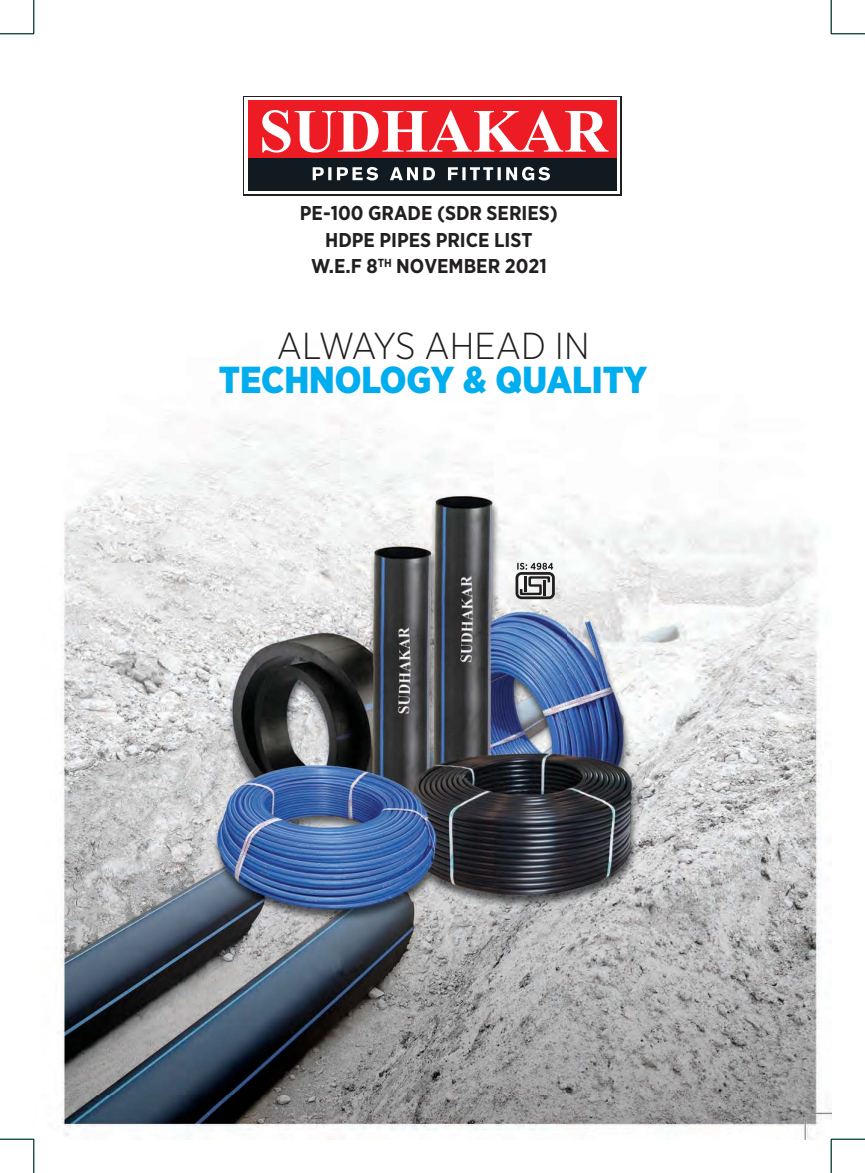
<style>
.page{position:relative;width:865px;height:1173px;background:#fff}
.page>*{position:absolute;margin:0;border:0;box-sizing:border-box;transform-origin:0 0}
.t1{font:900 37.5px "Gotham Narrow";color:#00adef}
.t2{font:300 37.5px "Gotham Narrow";color:#221f1f}
.t3{font:700 20px/26.5px "Gotham Narrow";color:#221f1f;text-align:center}
</style>
<div class="page">
<img style="left:60px;top:96px;width:770px;height:1043px">
<svg style="left:515px;top:562px;width:39px;height:37px"></svg>
<div style="left:243px;top:96px;width:378px;height:99px;background:#221f1f"></div>
<svg style="left:244px;top:97px;width:376px;height:97px;background:#fadfe0"></svg>
<div style="left:248px;top:158px;width:368px;height:33px;background:#111a21"></div>
<div style="left:248px;top:101px;width:368px;height:57px;background:#ed1c24"></div>
<svg style="left:262px;top:110px;width:346px;height:42px"></svg>
<svg style="left:312px;top:167px;width:237px;height:13px"></svg>
<hr style="left:0;top:33px;width:34px;height:1px;background:#00c2ab">
<hr style="left:830px;top:33px;width:34px;height:1px;background:#00c2ab">
<hr style="left:33px;top:0;width:1px;height:34px;background:#00c2ab">
<hr style="left:33px;top:1139px;width:1px;height:33px;background:#00c2ab">
<hr style="left:0;top:34px;width:34px;height:1px;background:#231f20">
<hr style="left:830px;top:34px;width:34px;height:1px;background:#231f20">
<hr style="left:0;top:1138px;width:34px;height:1px;background:#231f20">
<hr style="left:830px;top:1138px;width:34px;height:1px;background:#231f20">
<hr style="left:34px;top:0;width:1px;height:34px;background:#231f20">
<hr style="left:34px;top:1139px;width:1px;height:33px;background:#231f20">
<hr style="left:830px;top:0;width:1px;height:34px;background:#231f20">
<hr style="left:830px;top:1139px;width:1px;height:33px;background:#231f20">
<p class="t3" style="left:300px;top:201px;width:259px">PE-100 GRADE (SDR SERIES)<br>HDPE PIPES PRICE LIST<br>W.E.F 8<sup>TH</sup> NOVEMBER 2021</p>
<h1 class="t2" style="left:277px;top:329px;width:314px">ALWAYS AHEAD IN</h1>
<h1 class="t1" style="left:219px;top:363px;width:430px">TECHNOLOGY &amp; QUALITY</h1>
</div>
